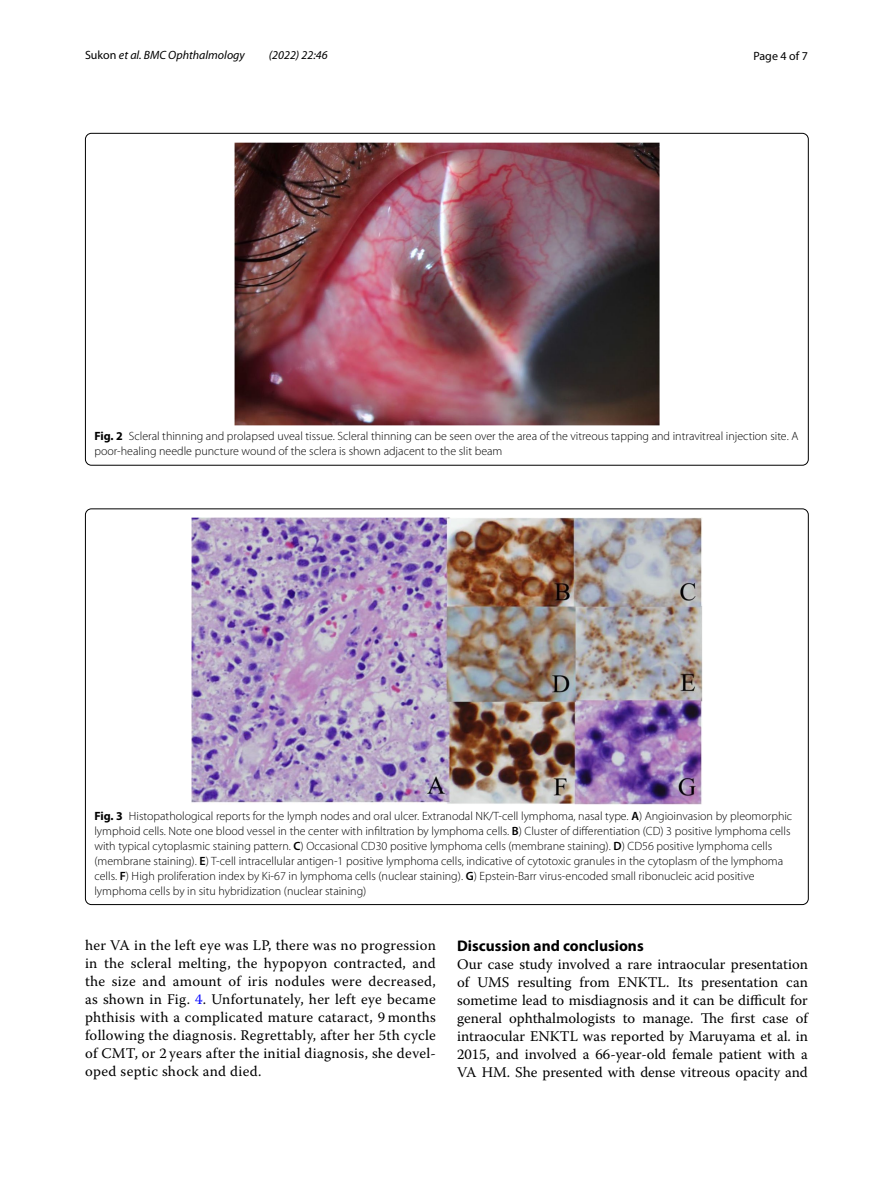
<style>
.page{position:relative;width:893px;height:1187px;background:#fff}
.page>*{position:absolute;margin:0;border:0;box-sizing:border-box;transform-origin:0 0}
.t1{font:700 15.45px "Myriad Pro";color:#000}
.t2{font:14.7px/18px "Warnock Pro";letter-spacing:.015em;color:#000;text-align:justify}
.t3{font:300 12px/15px "Myriad Pro";color:#000}
.t4{font:italic 12px "Myriad Pro";color:#000}
.t5{font:12px "Myriad Pro";color:#000}
.s1{font-style:normal}
.s2{font-weight:700}
.s3{font-weight:600}
.s4{color:#00f}
</style>
<div class="page">
<img style="left:234px;top:142px;width:425px;height:283px">
<img style="left:192px;top:518px;width:510px;height:286px">
<p class="t4" style="left:85px;top:48px;width:161px"><span class="s1">Sukon</span> et al. BMC Ophthalmology</p>
<p class="t4" style="left:269px;top:48px;width:60px">(2022) 22:46</p>
<p class="t5" style="left:753px;top:48px;width:56px">Page 4 of 7</p>
<p class="t3" style="left:94px;top:429px;width:705px"><span class="s2">Fig. 2</span> Scleral thinning and prolapsed uveal tissue. Scleral thinning can be seen over the area of the vitreous tapping and intravitreal injection site. A poor-healing needle puncture wound of the sclera is shown adjacent to the slit beam</p>
<p class="t3" style="left:94px;top:808px;width:699px"><span class="s2">Fig. 3</span> Histopathological reports for the lymph nodes and oral ulcer. Extranodal NK/T-cell lymphoma, nasal type. <span class="s3">A</span>) Angioinvasion by pleomorphic lymphoid cells. Note one blood vessel in the center with infiltration by lymphoma cells. <span class="s3">B</span>) Cluster of differentiation (CD) 3 positive lymphoma cells with typical cytoplasmic staining pattern. <span class="s3">C</span>) Occasional CD30 positive lymphoma cells (membrane staining). <span class="s3">D</span>) CD56 positive lymphoma cells (membrane staining). <span class="s3">E</span>) T-cell intracellular antigen-1 positive lymphoma cells, indicative of cytotoxic granules in the cytoplasm of the lymphoma cells. <span class="s3">F</span>) High proliferation index by Ki-67 in lymphoma cells (nuclear staining). <span class="s3">G</span>) Epstein-Barr virus-encoded small ribonucleic acid positive lymphoma cells by in situ hybridization (nuclear staining)</p>
<p class="t2" style="left:85px;top:935px;width:352px">her VA in the left eye was LP, there was no progression in the scleral melting, the hypopyon contracted, and the size and amount of iris nodules were decreased, as shown in Fig. <span class="s4">4</span>. Unfortunately, her left eye became phthisis with a complicated mature cataract, 9 months following the diagnosis. Regrettably, after her 5th cycle of CMT, or 2 years after the initial diagnosis, she devel&shy;oped septic shock and died.</p>
<p class="t1" style="left:457px;top:935px;width:188px">Discussion and conclusions</p>
<p class="t2" style="left:457px;top:954px;width:352px">Our case study involved a rare intraocular presentation of UMS resulting from ENKTL. Its presentation can sometime lead to misdiagnosis and it can be difficult for general ophthalmologists to manage. The first case of intraocular ENKTL was reported by Maruyama et al. in 2015, and involved a 66-year-old female patient with a VA HM. She presented with dense vitreous opacity and</p>
</div>
